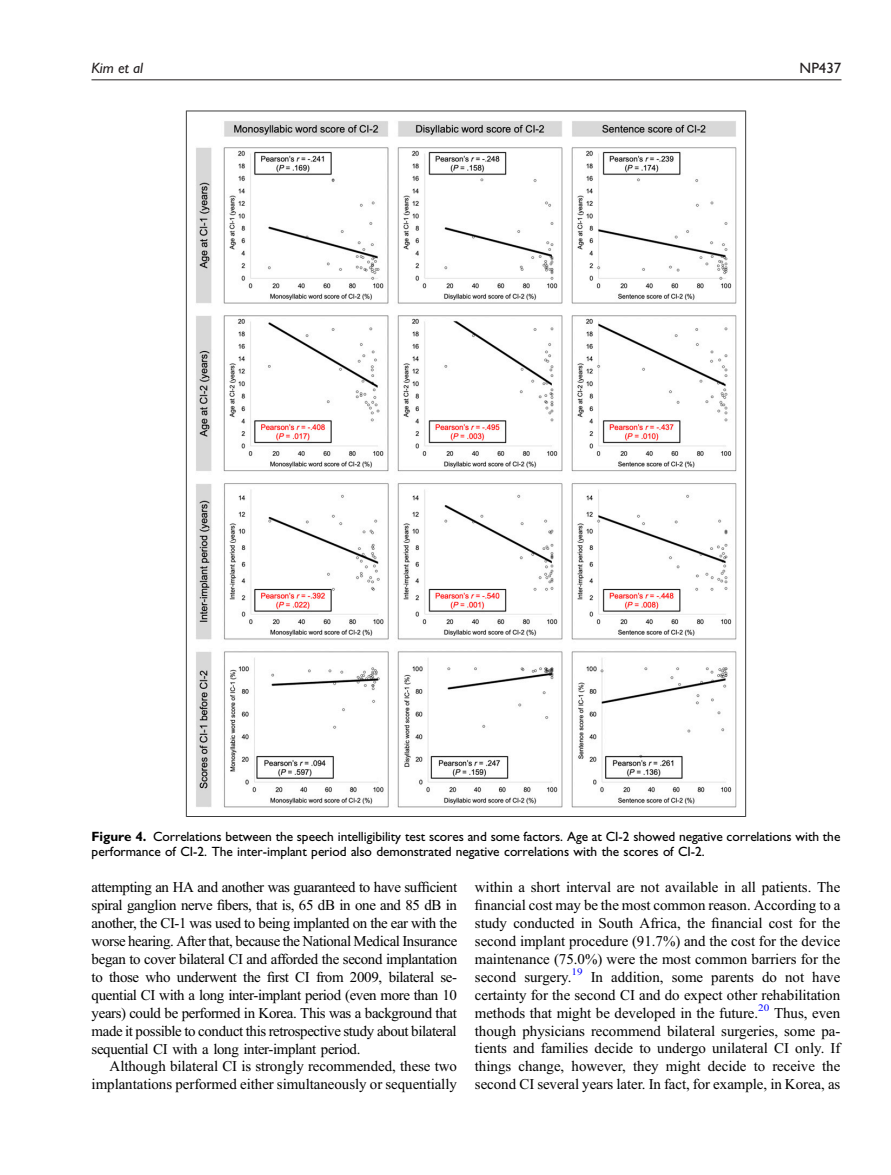
<style>
.page{position:relative;width:891px;height:1175px;background:#fff}
.page>*{position:absolute;margin:0;border:0;box-sizing:border-box;transform-origin:0 0}
.t1{font:15px/18px "Adv TT5843 c 571";color:#000;text-align:justify}
.t2{font:italic 500 15px "Gill Sans MT Pro";color:#231f20}
.t3{font:500 15px "Gill Sans MT Pro";color:#231f20}
.t4{font:13.5px/15.6px "Adv OT64994 a 16";color:#000}
.s1{font-family:"Adv OT2387 ff 64.B"}
.s2{font-family:"Adv TT5843 c 571+fb"}
</style>
<div class="page">
<hr style="left:92px;top:80px;width:750px;height:1px;background:#231f20">
<svg style="left:186px;top:111px;width:560px;height:706px"></svg>
<img style="left:196px;top:120px;width:541px;height:687px">
<p class="t2" style="left:92px;top:59px;width:53px">Kim et al</p>
<p class="t3" style="left:800px;top:59px;width:43px">NP437</p>
<p class="t4" style="left:92px;top:828px;width:750px"><span class="s1">Figure 4.</span> Correlations between the speech intelligibility test scores and some factors. Age at CI-2 showed negative correlations with the performance of CI-2. The inter-implant period also demonstrated negative correlations with the scores of CI-2.</p>
<p class="t1" style="left:92px;top:878px;width:367px">attempting an HA and another was guaranteed to have suf<span class="s2">fi</span>cient spiral ganglion nerve <span class="s2">fi</span>bers, that is, 65 dB in one and 85 dB in another, the CI-1 was used to being implanted on the ear with the worse hearing. After that, because the National Medical Insurance began to cover bilateral CI and afforded the second implantation to those who underwent the <span class="s2">fi</span>rst CI from 2009, bilateral se&shy;quential CI with a long inter-implant period (even more than 10 years) could be performed in Korea. This was a background that made it possible to conduct this retrospective study about bilateral sequential CI with a long inter-implant period.</p>
<p class="t1" style="left:92px;top:1057px;width:367px;text-align:right">Although bilateral CI is strongly recommended, these two implantations performed either simultaneously or sequentially</p>
<p class="t1" style="left:475px;top:878px;width:367px">within a short interval are not available in all patients. The <span class="s2">fi</span>nancial cost may be the most common reason. According to a study conducted in South Africa, the <span class="s2">fi</span>nancial cost for the second implant procedure (91.7%) and the cost for the device maintenance (75.0%) were the most common barriers for the second surgery.<sup>19</sup> In addition, some parents do not have certainty for the second CI and do expect other rehabilitation methods that might be developed in the future.<sup>20</sup> Thus, even though physicians recommend bilateral surgeries, some pa&shy;tients and families decide to undergo unilateral CI only. If things change, however, they might decide to receive the second CI several years later. In fact, for example, in Korea, as</p>
</div>
